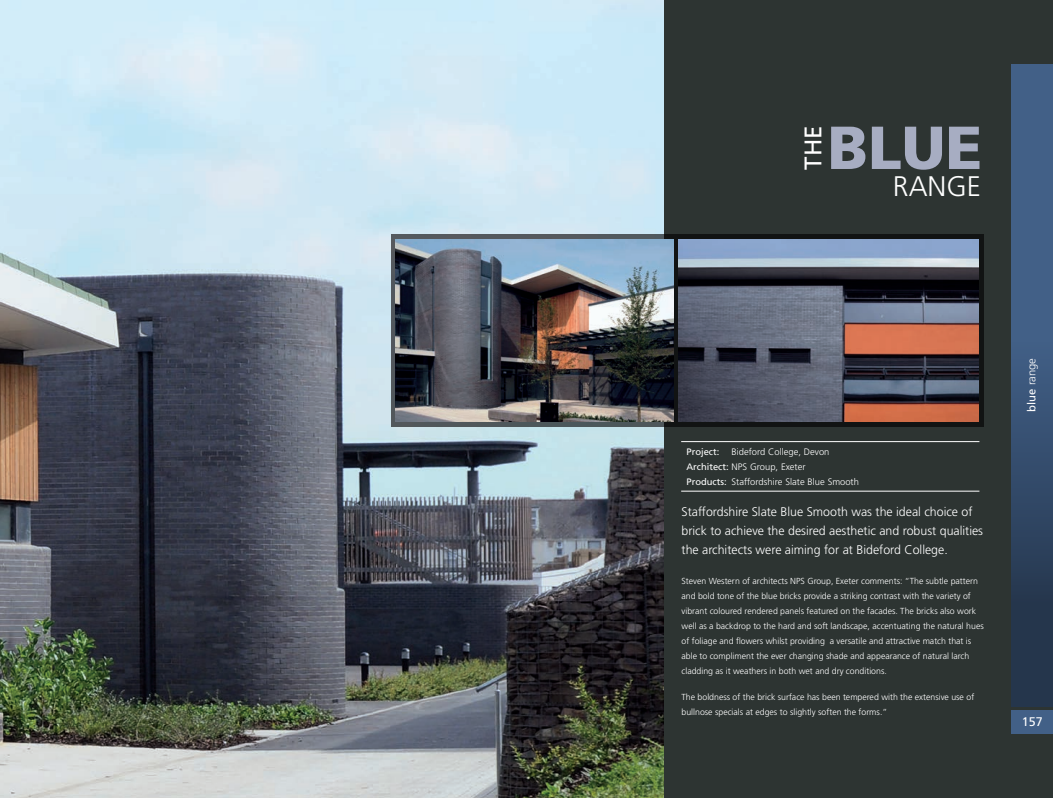
<style>
.page{position:relative;width:1053px;height:798px;background:#fff}
.page>*{position:absolute;margin:0;border:0;box-sizing:border-box;transform-origin:0 0}
.t1{font:900 60.62px "Frutiger";color:#a7adc2}
.t2{font:300 28.25px "Frutiger";color:#fff}
.t3{font:24px "Frutiger";color:#fff}
.t4{font:300 12.5px/18.8px "Frutiger";color:#fff}
.t5{font:12.5px "Frutiger";color:#fff}
.t6{font:300 11.25px "Frutiger";color:#fff}
.t7{font:300 9.38px/14.8px "Frutiger";color:#fff}
.t8{font:9.38px "Frutiger";color:#fff}
.t9{font:300 8.75px/15px "Frutiger";color:#fff}
.s1{font-weight:400}
</style>
<div class="page">
<div style="left:0;top:0;width:1052px;height:797px;background:#2d3432"></div>
<img style="left:0;top:0;width:663px;height:797px">
<svg style="left:390px;top:234px;width:593px;height:193px"></svg>
<img style="left:679px;top:239px;width:298px;height:182px">
<img style="left:396px;top:239px;width:277px;height:182px">
<hr style="left:681px;top:441px;width:298px;height:1px;background:#fff">
<hr style="left:681px;top:490px;width:298px;height:1px;background:#fff">
<div style="left:1011px;top:64px;width:41px;height:642px;background:#426087"></div>
<div style="left:1011px;top:709px;width:41px;height:24px;background:#426087"></div>
<div style="left:1011px;top:202px;width:41px;height:504px;background:linear-gradient(to bottom,#486994,#213145)"></div>
<h3 class="t3" style="left:799px;top:169px;width:46px;rotate:-90deg">THE</h3>
<h1 class="t1" style="left:827px;top:111px;width:156px">BLUE</h1>
<h2 class="t2" style="left:892px;top:170px;width:89px">RANGE</h2>
<p class="t7" style="left:686px;top:444px;width:174px;text-indent:45px">Bideford College, Devon<br><span class="s1">Architect:</span> NPS Group, Exeter<br><span class="s1">Products:</span> Staffordshire Slate Blue Smooth</p>
<p class="t8" style="left:686px;top:446px;width:34px">Project:</p>
<h3 class="t4" style="left:681px;top:502px;width:303px">Staffordshire Slate Blue Smooth was the ideal choice of brick to achieve the desired aesthetic and robust qualities the architects were aiming for at Bideford College.</h3>
<p class="t9" style="left:681px;top:573px;width:304px">Steven Western of architects NPS Group, Exeter comments: “The subtle pattern and bold tone of the blue bricks provide a striking contrast with the variety of vibrant coloured rendered panels featured on the facades. The bricks also work well as a backdrop to the hard and soft landscape, accentuating the natural hues of foliage and flowers whilst providing a versatile and attractive match that is able to compliment the ever changing shade and appearance of natural larch cladding as it weathers in both wet and dry conditions.</p>
<p class="t9" style="left:681px;top:689px;width:294px">The boldness of the brick surface has been tempered with the extensive use of bullnose specials at edges to slightly soften the forms.”</p>
<p class="t6" style="left:1025px;top:412px;width:56px;rotate:-90deg"><span class="s1">blue</span> range</p>
<h3 class="t5" style="left:1021px;top:714px;width:22px">157</h3>
</div>
